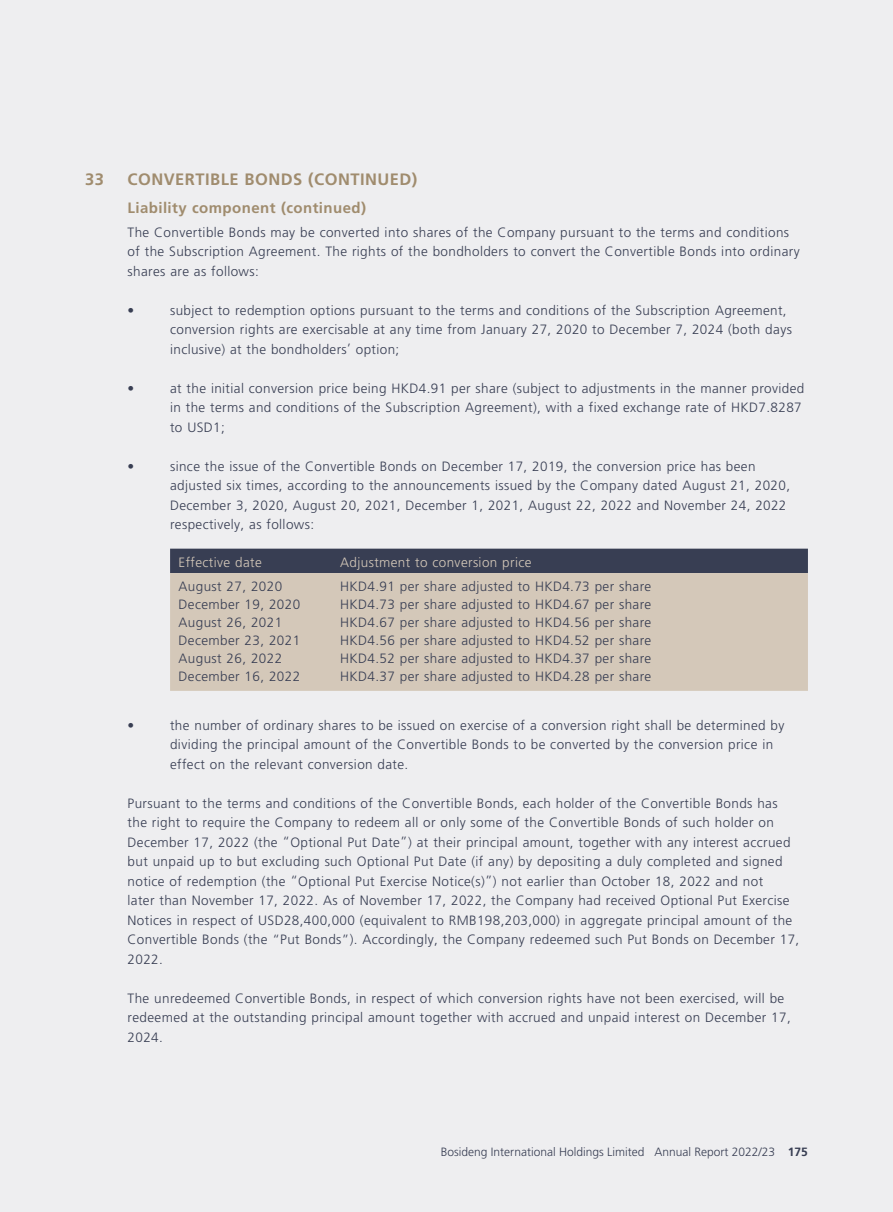
<style>
.page{position:relative;width:893px;height:1212px;background:#eeeef0}
.page>*{position:absolute;margin:0;border:0;box-sizing:border-box;transform-origin:0 0}
.t1{font:700 16.5px "Frutiger LT Std";letter-spacing:.03em;color:#a08c6e}
.t2{font:700 15px "Frutiger LT Std";letter-spacing:.03em;color:#a08c6e}
.t3{font:300 13.5px/19.5px "Frutiger LT Std";letter-spacing:.03em;color:#383e53}
.t4{font:300 13.5px "Frutiger LT Std";letter-spacing:.03em;color:#d4c8b9}
.t5{font:300 12px "Frutiger LT Std";color:#383e53}
.s1{font-weight:700}
</style>
<div class="page">
<div style="left:170px;top:549px;width:638px;height:24px;background:#383e53"></div>
<div style="left:170px;top:573px;width:638px;height:118px;background:#d4c8b9"></div>
<p class="t1" style="left:85px;top:169px;width:20px">33</p>
<p class="t1" style="left:128px;top:169px;width:291px">CONVERTIBLE BONDS (CONTINUED)</p>
<p class="t2" style="left:128px;top:199px;width:240px">Liability component (continued)</p>
<p class="t3" style="left:128px;top:222px;width:674px">The Convertible Bonds may be converted into shares of the Company pursuant to the terms and conditions of the Subscription Agreement. The rights of the bondholders to convert the Convertible Bonds into ordinary shares are as follows:</p>
<p class="t3" style="left:128px;top:300px;width:8px">•</p>
<p class="t3" style="left:170px;top:300px;width:623px">subject to redemption options pursuant to the terms and conditions of the Subscription Agreement, conversion rights are exercisable at any time from January 27, 2020 to December 7, 2024 (both days inclusive) at the bondholders’ option;</p>
<p class="t3" style="left:128px;top:378px;width:8px">•</p>
<p class="t3" style="left:170px;top:378px;width:636px">at the initial conversion price being HKD4.91 per share (subject to adjustments in the manner provided in the terms and conditions of the Subscription Agreement), with a fixed exchange rate of HKD7.8287 to USD1;</p>
<p class="t3" style="left:128px;top:456px;width:8px">•</p>
<p class="t3" style="left:170px;top:456px;width:621px">since the issue of the Convertible Bonds on December 17, 2019, the conversion price has been adjusted six times, according to the announcements issued by the Company dated August 21, 2020, December 3, 2020, August 20, 2021, December 1, 2021, August 22, 2022 and November 24, 2022 respectively, as follows:</p>
<p class="t4" style="left:179px;top:554px;width:85px">Effective date</p>
<p class="t4" style="left:340px;top:554px;width:193px">Adjustment to conversion price</p>
<p class="t3" style="left:179px;top:577px;width:105px">August 27, 2020</p>
<p class="t3" style="left:340px;top:577px;width:313px">HKD4.91 per share adjusted to HKD4.73 per share</p>
<p class="t3" style="left:179px;top:595px;width:123px">December 19, 2020</p>
<p class="t3" style="left:340px;top:595px;width:313px">HKD4.73 per share adjusted to HKD4.67 per share</p>
<p class="t3" style="left:179px;top:613px;width:105px">August 26, 2021</p>
<p class="t3" style="left:340px;top:613px;width:313px">HKD4.67 per share adjusted to HKD4.56 per share</p>
<p class="t3" style="left:179px;top:631px;width:123px">December 23, 2021</p>
<p class="t3" style="left:340px;top:631px;width:313px">HKD4.56 per share adjusted to HKD4.52 per share</p>
<p class="t3" style="left:179px;top:649px;width:105px">August 26, 2022</p>
<p class="t3" style="left:340px;top:649px;width:313px">HKD4.52 per share adjusted to HKD4.37 per share</p>
<p class="t3" style="left:179px;top:667px;width:123px">December 16, 2022</p>
<p class="t3" style="left:340px;top:667px;width:313px">HKD4.37 per share adjusted to HKD4.28 per share</p>
<p class="t3" style="left:128px;top:716px;width:8px">•</p>
<p class="t3" style="left:170px;top:716px;width:616px">the number of ordinary shares to be issued on exercise of a conversion right shall be determined by dividing the principal amount of the Convertible Bonds to be converted by the conversion price in effect on the relevant conversion date.</p>
<p class="t3" style="left:128px;top:794px;width:673px">Pursuant to the terms and conditions of the Convertible Bonds, each holder of the Convertible Bonds has the right to require the Company to redeem all or only some of the Convertible Bonds of such holder on December 17, 2022 (the “Optional Put Date”) at their principal amount, together with any interest accrued but unpaid up to but excluding such Optional Put Date (if any) by depositing a duly completed and signed notice of redemption (the “Optional Put Exercise Notice(s)”) not earlier than October 18, 2022 and not<br>later than November 17, 2022. As of November 17, 2022, the Company had received Optional Put Exercise Notices in respect of USD28,400,000 (equivalent to RMB198,203,000) in aggregate principal amount of the Convertible Bonds (the “Put Bonds”). Accordingly, the Company redeemed such Put Bonds on December 17, 2022.</p>
<p class="t3" style="left:128px;top:988px;width:665px">The unredeemed Convertible Bonds, in respect of which conversion rights have not been exercised, will be redeemed at the outstanding principal amount together with accrued and unpaid interest on December 17,<br>2024.</p>
<p class="t5" style="left:441px;top:1145px;width:369px">Bosideng International Holdings Limited Annual Report 2022/23 <span class="s1">175</span></p>
</div>
